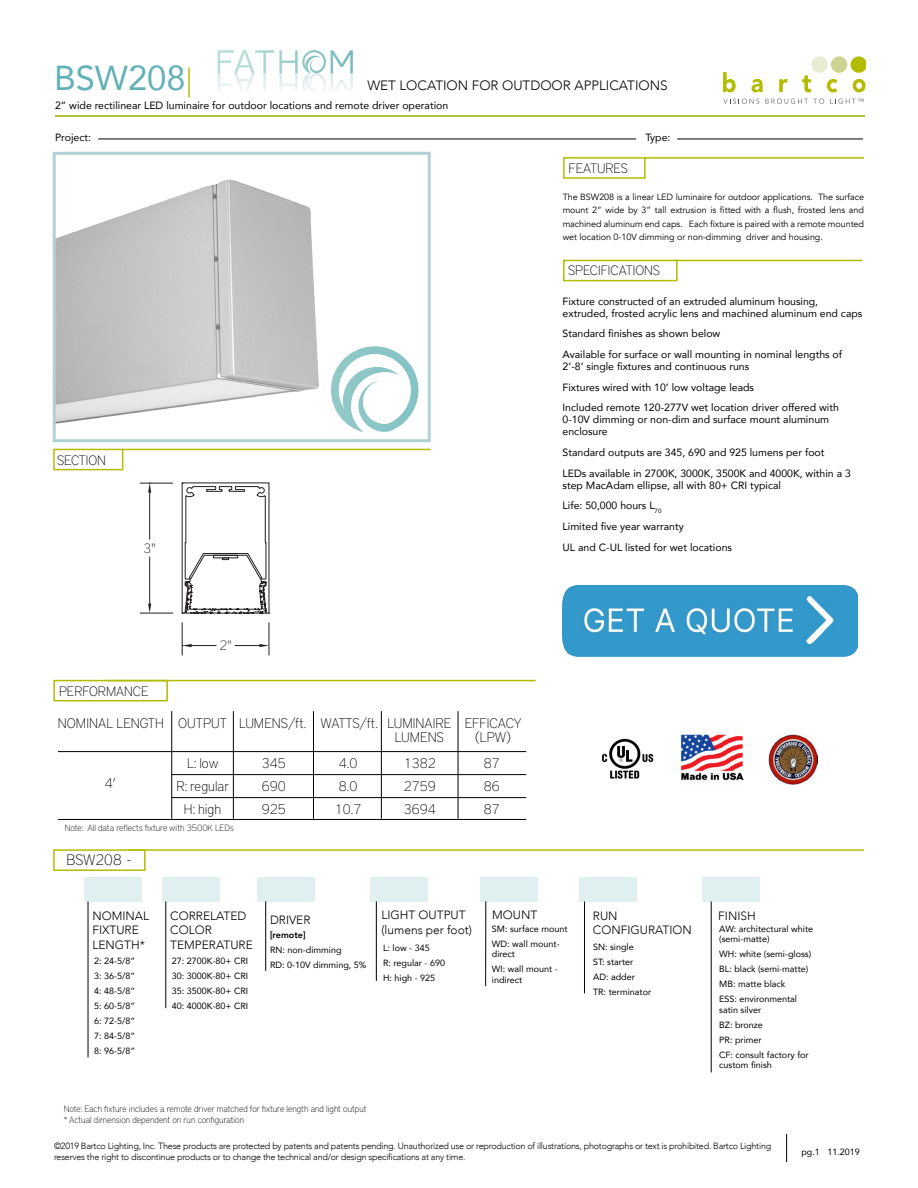
<style>
.page{position:relative;width:918px;height:1188px;background:#fff}
.page>*{position:absolute;margin:0;border:0;box-sizing:border-box;transform-origin:0 0}
.t1{font:34.5px "Avenir";color:#62b1b7}
.t2{font:100 15px "District Pro";color:#000}
.t3{font:100 13.8px/23px "District Pro";color:#000;text-align:justify}
.t4{font:100 13.5px "District Pro";color:#000}
.t5{font:300 13.5px "Avenir";color:#000}
.t6{font:100 13.5px "District Pro";color:#231f20}
.t7{font:300 12px/14.4px "Avenir";color:#000}
.t8{font:10.5px/20.7px "Avenir";color:#000}
.t9{font:9px/15px "Avenir";color:#000}
.t10{font:300 9px/10.8px "Avenir";letter-spacing:-.025em;color:#000}
.t11{font:9px/13.5px "Avenir";letter-spacing:-.005em;color:#000;text-align:justify}
.t12{font:100 9px/10.8px "District Pro";color:#000}
.t13{font:800 9px "Avenir";color:#000}
.s1{font-weight:300;font-size:30px;color:#b3bc00}
</style>
<div class="page">
<hr style="left:265px;top:901px;width:1px;height:70px;background:#000">
<hr style="left:166px;top:901px;width:1px;height:107px;background:#000">
<hr style="left:376px;top:901px;width:1px;height:80px;background:#000">
<hr style="left:584px;top:901px;width:1px;height:92px;background:#000">
<hr style="left:485px;top:901px;width:1px;height:85px;background:#000">
<hr style="left:711px;top:901px;width:1px;height:171px;background:#000">
<hr style="left:675px;top:260px;width:187px;height:1px;background:#b3bc00">
<hr style="left:123px;top:449px;width:308px;height:1px;background:#b3bc00">
<hr style="left:128px;top:849px;width:736px;height:2px;background:#b3bc00">
<hr style="left:98px;top:139px;width:538px;height:1px;background:#000">
<hr style="left:677px;top:139px;width:186px;height:1px;background:#000">
<div style="left:563px;top:260px;width:115px;height:21px;border:2px solid #b3bc00"></div>
<div style="left:53px;top:449px;width:70px;height:21px;border:2px solid #b3bc00"></div>
<div style="left:53px;top:849px;width:93px;height:22px;border:2px solid #b3bc00"></div>
<svg style="left:786px;top:1134px;width:1px;height:28px"></svg>
<hr style="left:88px;top:901px;width:1px;height:156px;background:#000">
<img style="left:57px;top:179px;width:262px;height:245px">
<div style="left:53px;top:152px;width:378px;height:290px;border:3px solid #b0d2d6"></div>
<hr style="left:645px;top:157px;width:219px;height:2px;background:#b3bc00">
<div style="left:563px;top:157px;width:83px;height:22px;border:2px solid #b3bc00"></div>
<hr style="left:140px;top:613px;width:33px;height:1px;background:#231f20">
<hr style="left:140px;top:483px;width:33px;height:1px;background:#231f20">
<hr style="left:149px;top:557px;width:1px;height:47px;background:#231f20">
<hr style="left:149px;top:493px;width:1px;height:46px;background:#231f20">
<svg style="left:148px;top:604px;width:3px;height:9px"></svg>
<hr style="left:269px;top:623px;width:1px;height:32px;background:#231f20">
<hr style="left:182px;top:623px;width:1px;height:32px;background:#231f20">
<svg style="left:235px;top:644px;width:34px;height:3px"></svg>
<svg style="left:148px;top:483px;width:3px;height:10px"></svg>
<svg style="left:182px;top:483px;width:88px;height:131px"></svg>
<svg style="left:182px;top:644px;width:34px;height:3px"></svg>
<img style="left:602px;top:738px;width:52px;height:41px">
<img style="left:681px;top:734px;width:63px;height:47px">
<img style="left:768px;top:735px;width:50px;height:49px">
<hr style="left:55px;top:116px;width:810px;height:1px;background:#b8c134">
<div style="left:811px;top:56px;width:17px;height:17px;background:#e8ecd5;border-radius:50%"></div>
<div style="left:831px;top:56px;width:16px;height:17px;background:#cdd390;border-radius:50%"></div>
<svg style="left:851px;top:56px;width:14px;height:17px"></svg>
<svg style="left:723px;top:72px;width:13px;height:20px"></svg>
<svg style="left:752px;top:79px;width:11px;height:13px"></svg>
<svg style="left:779px;top:79px;width:8px;height:13px"></svg>
<svg style="left:802px;top:75px;width:9px;height:17px"></svg>
<svg style="left:827px;top:79px;width:10px;height:13px"></svg>
<svg style="left:853px;top:79px;width:12px;height:13px"></svg>
<svg style="left:723px;top:99px;width:36px;height:5px"></svg>
<svg style="left:765px;top:99px;width:59px;height:5px"></svg>
<svg style="left:830px;top:99px;width:34px;height:5px"></svg>
<img style="left:217px;top:50px;width:136px;height:41px">
<div style="left:370px;top:877px;width:58px;height:24px;background:#e0eff0"></div>
<div style="left:84px;top:877px;width:58px;height:24px;background:#e0eff0"></div>
<div style="left:162px;top:877px;width:58px;height:24px;background:#e0eff0"></div>
<div style="left:257px;top:877px;width:58px;height:24px;background:#e0eff0"></div>
<div style="left:480px;top:877px;width:58px;height:24px;background:#e0eff0"></div>
<div style="left:579px;top:877px;width:57px;height:24px;background:#e0eff0"></div>
<div style="left:702px;top:877px;width:58px;height:24px;background:#e0eff0"></div>
<svg style="left:331px;top:346px;width:87px;height:86px"></svg>
<hr style="left:107px;top:680px;width:429px;height:1px;background:#b3bc00">
<div style="left:53px;top:680px;width:115px;height:21px;border:2px solid #b3bc00"></div>
<hr style="left:172px;top:797px;width:354px;height:1px;background:#000">
<hr style="left:172px;top:774px;width:354px;height:1px;background:#000">
<hr style="left:58px;top:819px;width:468px;height:1px;background:#000">
<hr style="left:58px;top:751px;width:468px;height:1px;background:#000">
<hr style="left:171px;top:711px;width:1px;height:108px;background:#000">
<hr style="left:233px;top:711px;width:1px;height:108px;background:#000">
<hr style="left:313px;top:711px;width:1px;height:108px;background:#000">
<hr style="left:381px;top:711px;width:1px;height:108px;background:#000">
<hr style="left:458px;top:711px;width:1px;height:108px;background:#000">
<img style="left:562px;top:585px;width:296px;height:71px">
<h1 class="t1" style="left:54px;top:50px;width:140px">BSW208<span class="s1">|</span></h1>
<p class="t5" style="left:367px;top:77px;width:302px">WET LOCATION FOR OUTDOOR APPLICATIONS</p>
<p class="t8" style="left:55px;top:94px;width:395px">2” wide rectilinear LED luminaire for outdoor locations and remote driver operation</p>
<p class="t8" style="left:55px;top:126px;width:38px">Project:</p>
<p class="t8" style="left:645px;top:127px;width:27px">Type:</p>
<p class="t4" style="left:57px;top:450px;width:51px">SECTION</p>
<p class="t6" style="left:144px;top:538px;width:14px">3"</p>
<p class="t4" style="left:59px;top:682px;width:91px">PERFORMANCE</p>
<p class="t6" style="left:220px;top:636px;width:14px">2"</p>
<h3 class="t3" style="left:58px;top:711px;width:322px">NOMINAL LENGTH OUTPUT LUMENS/ft. WATTS/ft.</h3>
<h3 class="t3" style="left:465px;top:715px;width:58px;line-height:14.2px;text-align:center">EFFICACY (LPW)</h3>
<h3 class="t3" style="left:388px;top:715px;width:65px;line-height:14.2px;text-align:center">LUMINAIRE<br>LUMENS</h3>
<h3 class="t3" style="left:105px;top:770px;width:12px">4’</h3>
<h3 class="t3" style="left:262px;top:750px;width:26px">345<br>690<br>925</h3>
<h3 class="t3" style="left:176px;top:750px;width:54px;text-align:center">L: low<br>R: regular<br>H: high</h3>
<h3 class="t3" style="left:404px;top:750px;width:34px">1382<br>2759<br>3694</h3>
<h3 class="t3" style="left:484px;top:750px;width:18px">87<br>86<br>87</h3>
<h3 class="t3" style="left:335px;top:750px;width:28px;text-align:left">4.0<br>8.0<br>10.7</h3>
<p class="t12" style="left:65px;top:822px;width:171px">Note: All data reflects fixture with 3500K LEDs</p>
<h2 class="t2" style="left:66px;top:849px;width:67px">BSW208 -</h2>
<p class="t4" style="left:569px;top:159px;width:61px">FEATURES</p>
<p class="t11" style="left:563px;top:190px;width:303px">The BSW208 is a linear LED luminaire for outdoor applications. The surface mount 2” wide by 3” tall extrusion is fitted with a flush, frosted lens and machined aluminum end caps. Each fixture is paired with a remote mounted wet location 0-10V dimming or non-dimming driver and housing.</p>
<p class="t4" style="left:568px;top:261px;width:94px">SPECIFICATIONS</p>
<p class="t8" style="left:563px;top:295px;width:301px;line-height:12px">Fixture constructed of an extruded aluminum housing, extruded, frosted acrylic lens and machined aluminum end caps</p>
<p class="t8" style="left:563px;top:323px;width:281px">Standard finishes as shown below<br>Available for surface or wall mounting in nominal lengths of</p>
<p class="t8" style="left:563px;top:356px;width:278px">2’-8’ single fixtures and continuous runs<br>Fixtures wired with 10’ low voltage leads<br>Included remote 120-277V wet location driver offered with</p>
<p class="t8" style="left:563px;top:413px;width:268px;line-height:12px">0-10V dimming or non-dim and surface mount aluminum enclosure</p>
<p class="t8" style="left:563px;top:442px;width:290px">Standard outputs are 345, 690 and 925 lumens per foot<br>LEDs available in 2700K, 3000K, 3500K and 4000K, within a 3</p>
<p class="t8" style="left:563px;top:474px;width:220px">step MacAdam ellipse, all with 80+ CRI typical<br>Life: 50,000 hours L<sub>70<br></sub>Limited five year warranty<br>UL and C-UL listed for wet locations</p>
<p class="t7" style="left:92px;top:909px;width:58px">NOMINAL<br>FIXTURE<br>LENGTH*</p>
<p class="t9" style="left:94px;top:953px;width:43px;text-align:justify">2: 24-5/8” 3: 36-5/8” 4: 48-5/8” 5: 60-5/8” 6: 72-5/8” 7: 84-5/8” 8: 96-5/8”</p>
<p class="t7" style="left:492px;top:908px;width:47px">MOUNT</p>
<p class="t7" style="left:718px;top:909px;width:39px">FINISH</p>
<p class="t9" style="left:492px;top:921px;width:77px">SM: surface mount<br>WD: wall mount-</p>
<p class="t9" style="left:492px;top:947px;width:67px">direct<br>WI: wall mount -</p>
<p class="t9" style="left:492px;top:972px;width:32px">indirect</p>
<p class="t7" style="left:381px;top:908px;width:92px">LIGHT OUTPUT (lumens per foot)</p>
<p class="t9" style="left:383px;top:940px;width:64px">L: low - 345<br>R: regular - 690<br>H: high - 925</p>
<p class="t7" style="left:170px;top:909px;width:84px">CORRELATED<br>COLOR<br>TEMPERATURE</p>
<p class="t7" style="left:270px;top:912px;width:42px">DRIVER</p>
<p class="t7" style="left:593px;top:909px;width:100px">RUN<br>CONFIGURATION</p>
<p class="t9" style="left:719px;top:923px;width:95px;line-height:10.5px">AW: architectural white (semi-matte)</p>
<p class="t9" style="left:719px;top:947px;width:94px">WH: white (semi-gloss)<br>BL: black (semi-matte)<br>MB: matte black<br>ESS: environmental</p>
<p class="t9" style="left:719px;top:1002px;width:91px">satin silver<br>BZ: bronze<br>PR: primer<br>CF: consult factory for</p>
<p class="t9" style="left:719px;top:1058px;width:54px">custom finish</p>
<p class="t13" style="left:270px;top:928px;width:37px">[remote]</p>
<p class="t9" style="left:270px;top:942px;width:98px">RN: non-dimming<br>RD: 0-10V dimming, 5%</p>
<p class="t9" style="left:593px;top:940px;width:60px">SN: single<br>ST: starter<br>AD: adder<br>TR: terminator</p>
<p class="t9" style="left:172px;top:953px;width:78px;text-align:justify">27: 2700K-80+ CRI 30: 3000K-80+ CRI 35: 3500K-80+ CRI 40: 4000K-80+ CRI</p>
<p class="t12" style="left:64px;top:1103px;width:304px">Note: Each fixture includes a remote driver matched for fixture length and light output * Actual dimension dependent on run configuration</p>
<p class="t10" style="left:54px;top:1141px;width:719px">©2019 Bartco Lighting, Inc. These products are protected by patents and patents pending. Unauthorized use or reproduction of illustrations, photographs or text is prohibited. Bartco Lighting reserves the right to discontinue products or to change the technical and/or design specifications at any time.</p>
<p class="t9" style="left:801px;top:1144px;width:60px">pg.1 11.2019</p>
</div>
